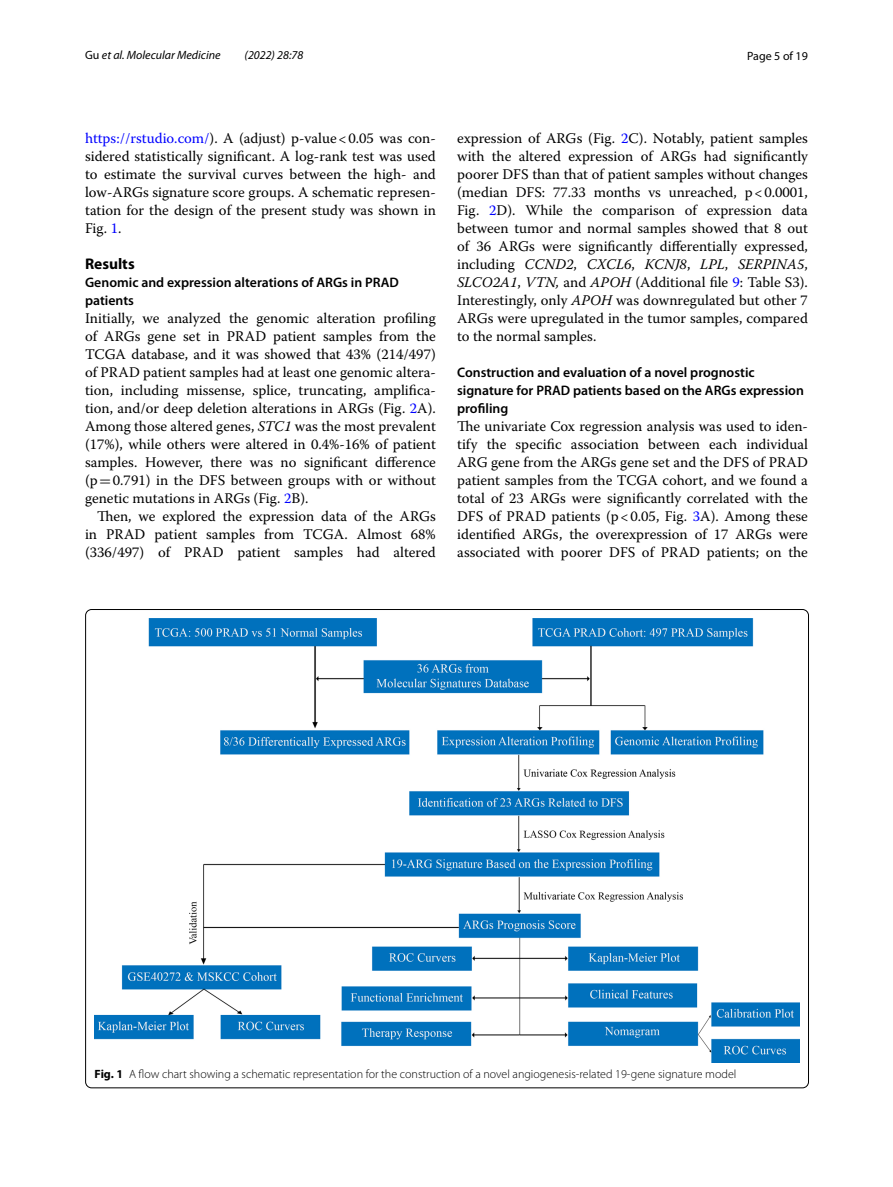
<style>
.page{position:relative;width:893px;height:1187px;background:#fff}
.page>*{position:absolute;margin:0;border:0;box-sizing:border-box;transform-origin:0 0}
.t1{font:700 15.45px "Myriad Pro";color:#000}
.t2{font:14.7px/18px "Warnock Pro";color:#000;text-align:justify}
.t3{font:600 13.8px/18px "Myriad Pro";color:#000}
.t4{font:300 12px "Myriad Pro";color:#000}
.t5{font:italic 12px "Myriad Pro";color:#000}
.t6{font:12px "Myriad Pro";color:#000}
.s1{font-style:normal}
.s2{color:#00f}
.s3{font-style:italic}
.s4{font-family:"MTSY"}
.s5{font-weight:700}
</style>
<div class="page">
<img style="left:94px;top:618px;width:706px;height:444px">
<p class="t5" style="left:85px;top:48px;width:137px"><span class="s1">Gu</span> et al. Molecular Medicine</p>
<p class="t5" style="left:245px;top:48px;width:60px">(2022) 28:78</p>
<p class="t6" style="left:747px;top:48px;width:62px">Page 5 of 19</p>
<p class="t2" style="left:85px;top:128px;width:352px"><span class="s2">https://rstudio.com/</span>). A (adjust) p-value&lt;0.05 was con&shy;sidered statistically significant. A log-rank test was used to estimate the survival curves between the high- and low-ARGs signature score groups. A schematic represen&shy;tation for the design of the present study was shown in Fig. <span class="s2">1</span>.</p>
<p class="t1" style="left:85px;top:253px;width:51px">Results</p>
<p class="t3" style="left:85px;top:273px;width:315px">Genomic and expression alterations of ARGs in PRAD patients</p>
<p class="t2" style="left:85px;top:308px;width:352px">Initially, we analyzed the genomic alteration profiling of ARGs gene set in PRAD patient samples from the TCGA database, and it was showed that 43% (214/497) of PRAD patient samples had at least one genomic altera&shy;tion, including missense, splice, truncating, amplifica&shy;tion, and/or deep deletion alterations in ARGs (Fig. <span class="s2">2</span>A).<br>Among those altered genes, <span class="s3">STC1</span> was the most prevalent (17%), while others were altered in 0.4%-16% of patient samples. However, there was no significant difference (p<span class="s4">=</span>0.791) in the DFS between groups with or without genetic mutations in ARGs (Fig. <span class="s2">2</span>B).</p>
<p class="t2" style="left:85px;top:506px;width:352px;text-indent:12px">Then, we explored the expression data of the ARGs in PRAD patient samples from TCGA. Almost 68% (336/497) of PRAD patient samples had altered</p>
<p class="t2" style="left:457px;top:128px;width:352px">expression of ARGs (Fig. <span class="s2">2</span>C). Notably, patient samples with the altered expression of ARGs had significantly poorer DFS than that of patient samples without changes (median DFS: 77.33 months vs unreached, p&lt;0.0001, Fig. <span class="s2">2</span>D). While the comparison of expression data between tumor and normal samples showed that 8 out of 36 ARGs were significantly differentially expressed, including <span class="s3">CCND2</span>, <span class="s3">CXCL6</span>, <span class="s3">KCNJ8</span>, <span class="s3">LPL</span>, <span class="s3">SERPINA5</span>, <span class="s3">SLCO2A1</span>, <span class="s3">VTN,</span> and <span class="s3">APOH</span> (Additional file <span class="s2">9</span>: Table S3).<br>Interestingly, only <span class="s3">APOH</span> was downregulated but other 7<br>ARGs were upregulated in the tumor samples, compared to the normal samples.</p>
<p class="t3" style="left:457px;top:363px;width:348px">Construction and evaluation of a novel prognostic signature for PRAD patients based on the ARGs expression profiling</p>
<p class="t2" style="left:457px;top:416px;width:352px">The univariate Cox regression analysis was used to iden&shy;tify the specific association between each individual ARG gene from the ARGs gene set and the DFS of PRAD patient samples from the TCGA cohort, and we found a total of 23 ARGs were significantly correlated with the DFS of PRAD patients (p&lt;0.05, Fig. <span class="s2">3</span>A). Among these identified ARGs, the overexpression of 17 ARGs were associated with poorer DFS of PRAD patients; on the</p>
<p class="t4" style="left:95px;top:1066px;width:643px"><span class="s5">Fig. 1</span> A flow chart showing a schematic representation for the construction of a novel angiogenesis-related 19-gene signature model</p>
</div>
